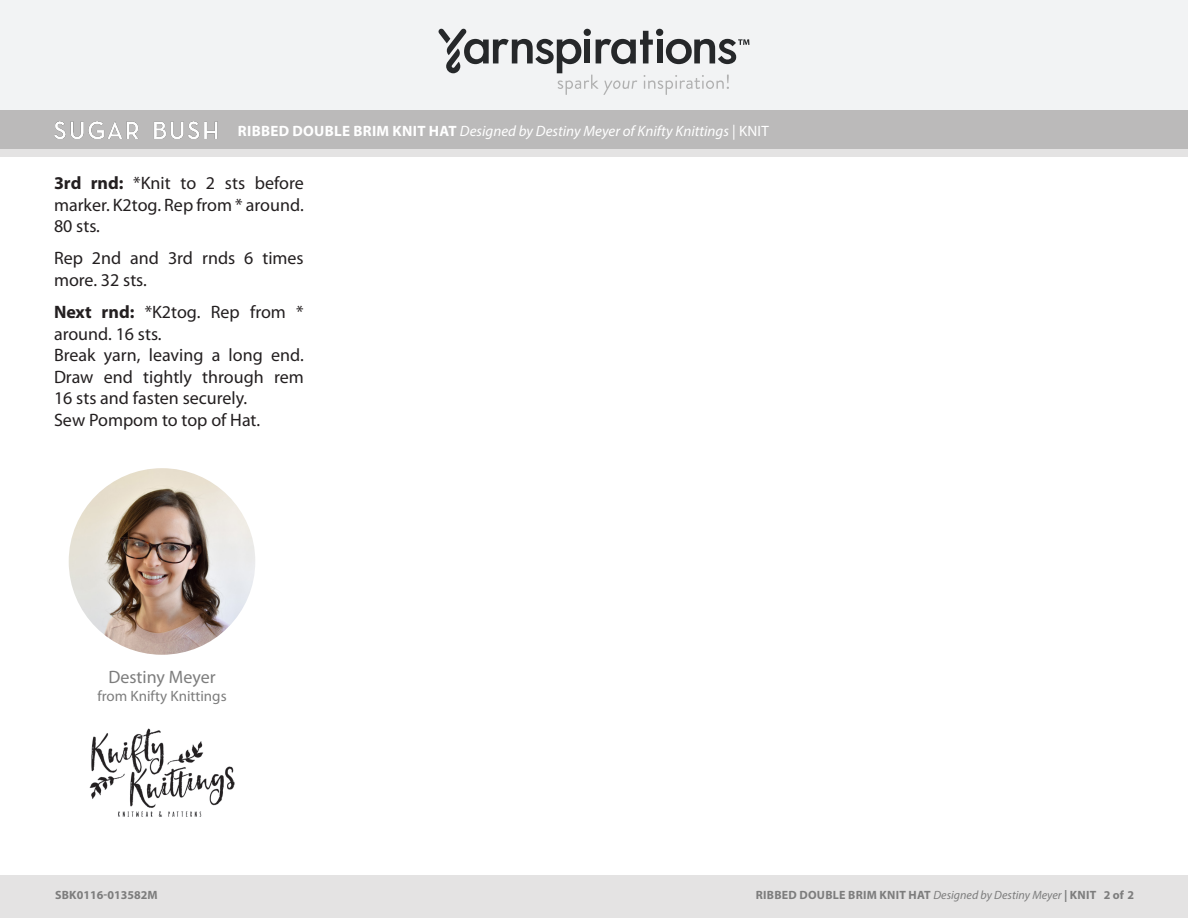
<style>
.page{position:relative;width:1188px;height:918px;background:#fff}
.page>*{position:absolute;margin:0;border:0;box-sizing:border-box;transform-origin:0 0}
.Body{font:18px/21.6px "Myriad Pro";color:#231f20}
.Instructions{font:18px/21.6px "Myriad Pro";color:#231f20;text-align:justify}
.Influencer_name{font:18px "Myriad Pro";color:#7d7d7d}
.Pattern_Title{font:italic 15px "Myriad Pro";color:#fff}
.Influencer_brand{font:15px "Myriad Pro";color:#7d7d7d}
.t1{font:700 12px "Myriad Pro";letter-spacing:.02em;color:#7d7d7d}
.t2{font:700 12px "Myriad Pro";color:#7d7d7d}
.s1{font-weight:700;font-style:normal}
.s2{font-style:normal}
.s3{font-weight:700}
.s4{font-weight:400;font-style:italic}
</style>
<div class="page">
<div style="left:0;top:875px;width:1188px;height:43px;background:#e4e3e3"></div>
<div style="left:0;top:149px;width:1188px;height:9px;background:#e4e3e3"></div>
<div style="left:0;top:0;width:1188px;height:111px;background:#f2f3f4"></div>
<div style="left:0;top:111px;width:1188px;height:38px;background:#bbbaba"></div>
<svg style="left:438px;top:29px;width:311px;height:66px"></svg>
<img style="left:69px;top:468px;width:186px;height:187px;border-radius:93px">
<img style="left:89px;top:728px;width:146px;height:89px">
<img style="left:54px;top:121px;width:164px;height:18px">
<p class="Pattern_Title" style="left:238px;top:122px;width:533px"><span class="s1">RIBBED DOUBLE BRIM KNIT HAT</span> Designed by Destiny Meyer of Knifty Knittings <span class="s2">| KNIT</span></p>
<p class="Instructions" style="left:54px;top:172px;width:251px"><span class="s3">3rd rnd:</span> *Knit to 2 sts before marker. K2tog. Rep from * around.<br>80 sts.</p>
<p class="Body" style="left:54px;top:247px;width:251px">Rep 2nd and 3rd rnds 6 times more. 32 sts.</p>
<p class="Instructions" style="left:54px;top:301px;width:251px"><span class="s3">Next rnd:</span> *K2tog. Rep from * around. 16 sts.</p>
<p class="Body" style="left:54px;top:344px;width:251px;text-align:justify">Break yarn, leaving a long end.<br>Draw end tightly through rem 16 sts and fasten securely.</p>
<p class="Body" style="left:54px;top:409px;width:208px">Sew Pompom to top of Hat.</p>
<p class="Influencer_name" style="left:108px;top:666px;width:109px">Destiny Meyer</p>
<p class="Influencer_brand" style="left:97px;top:687px;width:131px">from Knifty Knittings</p>
<p class="t2" style="left:55px;top:887px;width:104px">SBK0116-013582M</p>
<p class="t1" style="left:756px;top:887px;width:380px">RIBBED DOUBLE BRIM KNIT HAT <span class="s4">Designed by Destiny Meyer</span> | KNIT 2 of 2</p>
</div>
